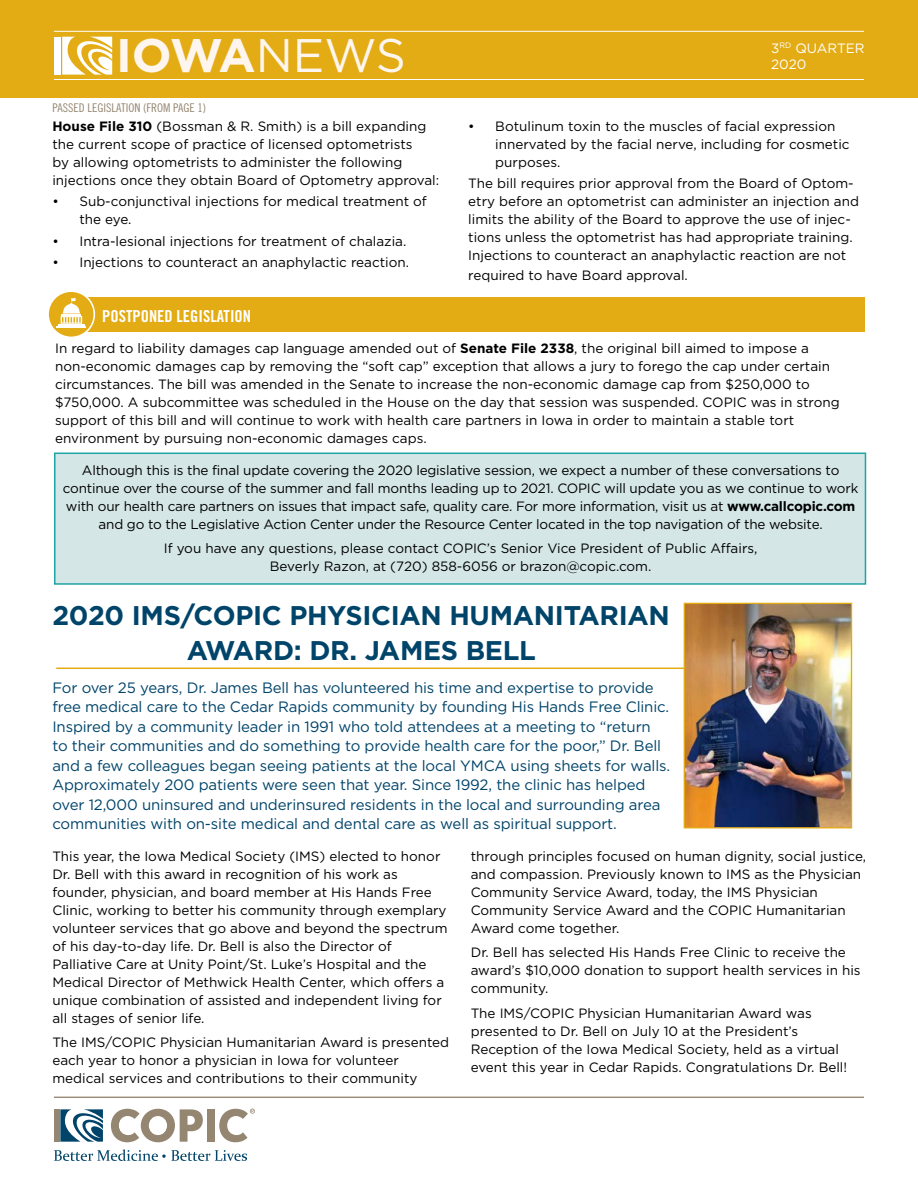
<style>
.page{position:relative;width:918px;height:1188px;background:#fff}
.page>*{position:absolute;margin:0;border:0;box-sizing:border-box;transform-origin:0 0}
.t1{font:700 47.1px "Gotham";color:#fef6ee}
.t2{font:700 27px/34.5px "Gotham";letter-spacing:-.01em;color:#00446a;text-align:center}
.t3{font:16.5px "Trade Gothic LT Std Bd Cn 20";color:#fff}
.t4{font:15px/19.5px "Gotham";letter-spacing:-.01em;color:#00446a}
.t5{font:13.5px/18px "Gotham";color:#000}
.t6{font:13.5px/16.5px "Gotham";color:#fff}
.t7{font:12px "Trade Gothic LT Std Cn 18";color:#948671}
.s1{font-weight:400}
.s2{font-weight:700}
</style>
<div class="page">
<div style="left:54px;top:453px;width:812px;height:132px;background:#d5e6e7;border:2px solid #1fa4a5"></div>
<div style="left:0;top:0;width:918px;height:97px;background:#e3ac14"></div>
<hr style="left:54px;top:79px;width:810px;height:1px;background:#fff">
<hr style="left:54px;top:31px;width:810px;height:1px;background:#fff">
<div style="left:55px;top:37px;width:6px;height:38px;background:#fff"></div>
<svg style="left:62px;top:37px;width:50px;height:38px"></svg>
<div style="left:54px;top:1109px;width:5px;height:33px;background:#948671"></div>
<svg style="left:54px;top:1149px;width:193px;height:12px"></svg>
<svg style="left:111px;top:1109px;width:92px;height:33px"></svg>
<div style="left:207px;top:1109px;width:8px;height:33px;background:#948671"></div>
<svg style="left:60px;top:1109px;width:43px;height:33px"></svg>
<svg style="left:219px;top:1109px;width:36px;height:33px"></svg>
<hr style="left:54px;top:1097px;width:810px;height:1px;background:#948671">
<hr style="left:56px;top:668px;width:647px;height:1px;background:#e3ac14">
<img style="left:686px;top:605px;width:164px;height:221px">
<div style="left:684px;top:603px;width:168px;height:225px;border:1px solid #e3ac14"></div>
<div style="left:55px;top:297px;width:810px;height:35px;background:#e3ac14"></div>
<div style="left:48px;top:291px;width:46px;height:46px;background:#e3ac14;border-radius:50%"></div>
<div style="left:47px;top:290px;width:48px;height:48px;border:2px solid #fff;border-radius:50%"></div>
<svg style="left:61px;top:298px;width:21px;height:26px"></svg>
<hr style="left:58px;top:324px;width:27px;height:2px;background:#fff">
<hr style="left:57px;top:326px;width:29px;height:2px;background:#fff">
<h1 class="t1" style="left:116px;top:29px;width:291px">IOWA<span class="s1">NEWS</span></h1>
<p class="t6" style="left:771px;top:39px;width:95px">3<sup>RD</sup> QUARTER<br>2020</p>
<p class="t7" style="left:52px;top:101px;width:155px">PASSED LEGISLATION (FROM PAGE 1)</p>
<p class="t5" style="left:52px;top:117px;width:388px"><span class="s2">House File 310</span> (Bossman &amp; R. Smith) is a bill expanding the current scope of practice of licensed optometrists<br>by allowing optometrists to administer the following injections once they obtain Board of Optometry approval:</p>
<p class="t5" style="left:79px;top:192px;width:349px;text-indent:-27px">• Sub-conjunctival injections for medical treatment of the eye.</p>
<p class="t5" style="left:52px;top:232px;width:355px">• Intra-lesional injections for treatment of chalazia.</p>
<p class="t5" style="left:52px;top:253px;width:358px">• Injections to counteract an anaphylactic reaction.</p>
<p class="t5" style="left:495px;top:117px;width:356px;text-indent:-27px">• Botulinum toxin to the muscles of facial expression innervated by the facial nerve, including for cosmetic purposes.</p>
<p class="t5" style="left:468px;top:174px;width:392px">The bill requires prior approval from the Board of Optom&shy;etry before an optometrist can administer an injection and limits the ability of the Board to approve the use of injec&shy;tions unless the optometrist has had appropriate training.<br>Injections to counteract an anaphylactic reaction are not</p>
<p class="t5" style="left:468px;top:266px;width:221px">required to have Board approval.</p>
<p class="t3" style="left:102px;top:306px;width:150px">POSTPONED LEGISLATION</p>
<p class="t5" style="left:55px;top:339px;width:786px">In regard to liability damages cap language amended out of <span class="s2">Senate File 2338</span>, the original bill aimed to impose a non-economic damages cap by removing the “soft cap” exception that allows a jury to forego the cap under certain circumstances. The bill was amended in the Senate to increase the non-economic damage cap from $250,000 to $750,000. A subcommittee was scheduled in the House on the day that session was suspended. COPIC was in strong support of this bill and will continue to work with health care partners in Iowa in order to maintain a stable tort environment by pursuing non-economic damages caps.</p>
<p class="t5" style="left:63px;top:461px;width:797px;text-align:center">Although this is the final update covering the 2020 legislative session, we expect a number of these conversations to continue over the course of the summer and fall months leading up to 2021. COPIC will update you as we continue to work with our health care partners on issues that impact safe, quality care. For more information, visit us at <span class="s2">www.callcopic.com </span>and go to the Legislative Action Center under the Resource Center located in the top navigation of the website.</p>
<p class="t5" style="left:164px;top:539px;width:595px;text-align:center">If you have any questions, please contact COPIC’s Senior Vice President of Public Affairs,<br>Beverly Razon, at (720) 858-6056 or brazon@copic.com.</p>
<h2 class="t2" style="left:52px;top:598px;width:619px">2020 IMS/COPIC PHYSICIAN HUMANITARIAN<br>AWARD: DR. JAMES BELL</h2>
<p class="t4" style="left:52px;top:677px;width:619px">For over 25 years, Dr. James Bell has volunteered his time and expertise to provide free medical care to the Cedar Rapids community by founding His Hands Free Clinic.<br>Inspired by a community leader in 1991 who told attendees at a meeting to “return<br>to their communities and do something to provide health care for the poor,” Dr. Bell and a few colleagues began seeing patients at the local YMCA using sheets for walls.<br>Approximately 200 patients were seen that year. Since 1992, the clinic has helped over 12,000 uninsured and underinsured residents in the local and surrounding area communities with on-site medical and dental care as well as spiritual support.</p>
<p class="t5" style="left:52px;top:847px;width:397px">This year, the Iowa Medical Society (IMS) elected to honor Dr. Bell with this award in recognition of his work as founder, physician, and board member at His Hands Free Clinic, working to better his community through exemplary volunteer services that go above and beyond the spectrum of his day-to-day life. Dr. Bell is also the Director of Palliative Care at Unity Point/St. Luke’s Hospital and the Medical Director of Methwick Health Center, which offers a unique combination of assisted and independent living for all stages of senior life.</p>
<p class="t5" style="left:52px;top:1033px;width:398px">The IMS/COPIC Physician Humanitarian Award is presented each year to honor a physician in Iowa for volunteer medical services and contributions to their community</p>
<p class="t5" style="left:471px;top:847px;width:397px">through principles focused on human dignity, social justice, and compassion. Previously known to IMS as the Physician Community Service Award, today, the IMS Physician Community Service Award and the COPIC Humanitarian Award come together.</p>
<p class="t5" style="left:471px;top:943px;width:391px">Dr. Bell has selected His Hands Free Clinic to receive the award’s $10,000 donation to support health services in his community.</p>
<p class="t5" style="left:471px;top:1004px;width:378px">The IMS/COPIC Physician Humanitarian Award was presented to Dr. Bell on July 10 at the President’s Reception of the Iowa Medical Society, held as a virtual event this year in Cedar Rapids. Congratulations Dr. Bell!</p>
</div>
